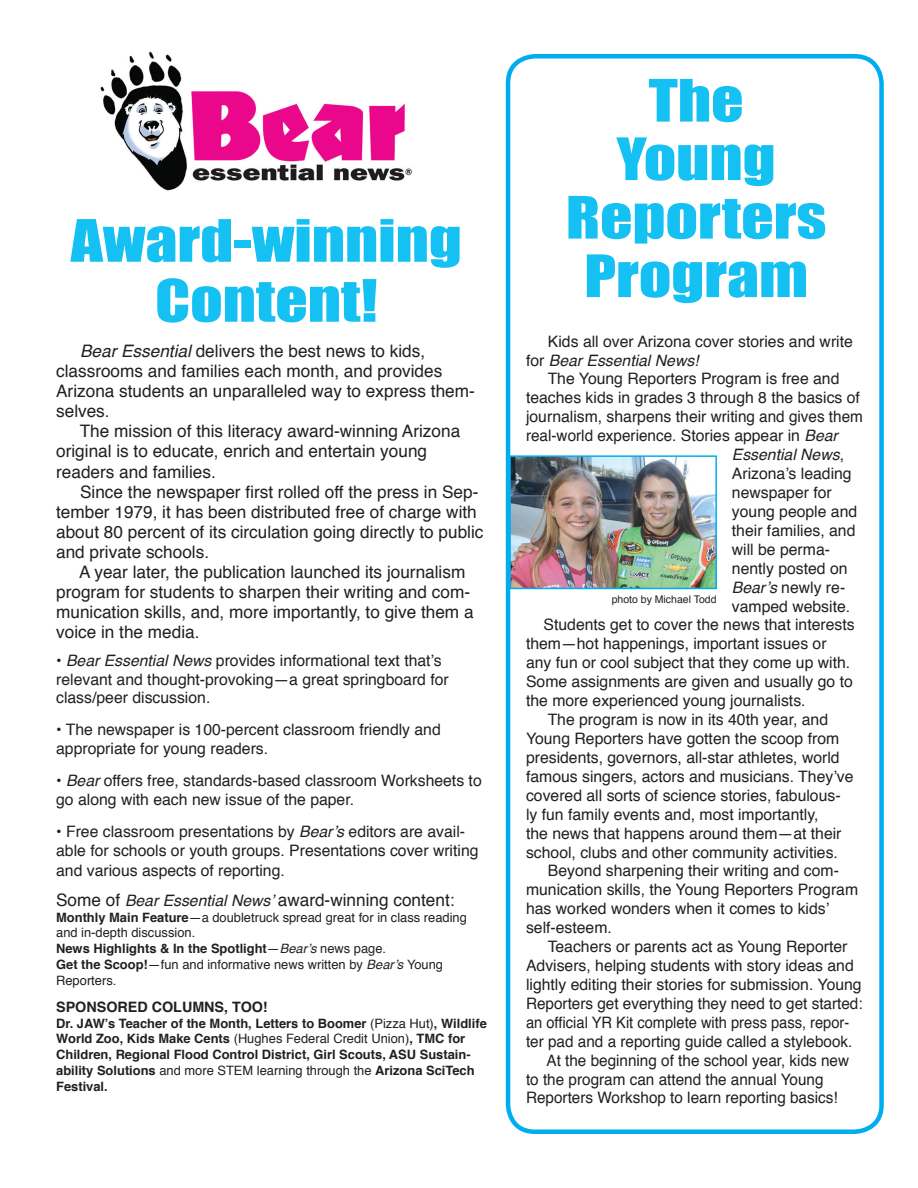
<style>
.page{position:relative;width:918px;height:1188px;background:#fff}
.page>*{position:absolute;margin:0;border:0;box-sizing:border-box;transform-origin:0 0}
.t1{font:54px/58.5px "Impact";color:#15c0f2;text-align:center;scale:1.18 1}
.t2{font:17.25px/20.1px "Helvetica";color:#231f20}
.t3{font:15.75px/18.9px "Helvetica";color:#231f20}
.t4{font:italic 15.75px "Helvetica";color:#231f20}
.t5{font:700 14.4px "Helvetica";color:#231f20}
.t6{font:700 12.9px/15.8px "Helvetica";color:#231f20}
.t7{font:12.9px/15.8px "Helvetica";color:#231f20}
.t8{font:10.5px "Helvetica";color:#231f20}
.s1{font-style:italic}
.s2{font-style:italic;font-size:15.75px}
.s3{font-weight:700}
.s4{font-weight:400}
.s5{font-weight:400;font-style:italic}
.s6{font-style:normal}
</style>
<div class="page">
<div style="left:506px;top:54px;width:378px;height:1080px;border:4px solid #00aeef;border-radius:27px"></div>
<img style="left:512px;top:458px;width:202px;height:128px">
<div style="left:509px;top:455px;width:208px;height:134px;border:2px solid #00aeef"></div>
<img style="left:100px;top:51px;width:312px;height:140px">
<p class="t1" style="left:71px;top:211px;width:333px">Award-winning</p>
<p class="t1" style="left:155px;top:271px;width:190px">Content!</p>
<p class="t2" style="left:56px;top:342px;width:420px;text-indent:24px"><span class="s1">Bear Essential</span> delivers the best news to kids, classrooms and families each month, and provides Arizona students an unparalleled way to express them&shy;selves.</p>
<p class="t2" style="left:56px;top:422px;width:406px;text-indent:24px">The mission of this literacy award-winning Arizona original is to educate, enrich and entertain young readers and families.</p>
<p class="t2" style="left:56px;top:482px;width:429px;text-indent:24px">Since the newspaper first rolled off the press in Sep&shy;tember 1979, it has been distributed free of charge with about 80 percent of its circulation going directly to public and private schools.</p>
<p class="t2" style="left:56px;top:562px;width:419px;text-indent:23px">A year later, the publication launched its journalism program for students to sharpen their writing and com&shy;munication skills, and, more importantly, to give them a voice in the media.</p>
<p class="t3" style="left:56px;top:651px;width:394px">• <span class="s1">Bear Essential News</span> provides informational text that’s relevant and thought-provoking—a great springboard for class/peer discussion.</p>
<p class="t3" style="left:56px;top:721px;width:386px">• The newspaper is 100-percent classroom friendly and appropriate for young readers.</p>
<p class="t3" style="left:56px;top:772px;width:427px">• <span class="s1">Bear</span> offers free, standards-based classroom Worksheets to go along with each new issue of the paper.</p>
<p class="t3" style="left:56px;top:822px;width:424px;line-height:19.5px">• Free classroom presentations by <span class="s1">Bear’s</span> editors are avail&shy;able for schools or youth groups. Presentations cover writing and various aspects of reporting.</p>
<p class="t2" style="left:56px;top:890px;width:400px">Some of <span class="s2">Bear Essential News’</span> award-winning content:</p>
<p class="t7" style="left:56px;top:910px;width:412px"><span class="s3">Monthly Main Feature</span>—a doubletruck spread great for in class reading and in-depth discussion.</p>
<p class="t6" style="left:56px;top:941px;width:331px">News Highlights &amp; In the Spotlight<span class="s4">—</span><span class="s5">Bear’s</span> <span class="s4">news page.</span></p>
<p class="t7" style="left:56px;top:957px;width:388px"><span class="s3">Get the Scoop!</span>—fun and informative news written by <span class="s1">Bear’s</span> Young</p>
<p class="t7" style="left:56px;top:973px;width:62px">Reporters.</p>
<p class="t5" style="left:56px;top:995px;width:213px">SPONSORED COLUMNS, TOO!</p>
<p class="t6" style="left:56px;top:1015px;width:432px">Dr. JAW’s Teacher of the Month, Letters to Boomer <span class="s4">(Pizza Hut)</span>, Wildlife World Zoo, Kids Make Cents <span class="s4">(Hughes Federal Credit Union)</span>, TMC for Children, Regional Flood Control District, Girl Scouts, ASU Sustain&shy;ability Solutions <span class="s4">and more STEM learning through the</span> Arizona SciTech Festival.</p>
<p class="t1" style="left:649px;top:71px;width:82px">The</p>
<p class="t1" style="left:566px;top:129px;width:222px">Young<br>Reporters</p>
<p class="t1" style="left:584px;top:246px;width:191px">Program</p>
<p class="t3" style="left:526px;top:332px;width:328px;text-indent:22px">Kids all over Arizona cover stories and write for <span class="s1">Bear Essential News!</span></p>
<p class="t3" style="left:548px;top:370px;width:293px">The Young Reporters Program is free and</p>
<p class="t3" style="left:526px;top:389px;width:335px">teaches kids in grades 3 through 8 the basics of</p>
<p class="t3" style="left:526px;top:408px;width:338px">journalism, sharpens their writing and gives them</p>
<p class="t3" style="left:526px;top:427px;width:313px">real-world experience. Stories appear in <span class="s1">Bear</span></p>
<p class="t4" style="left:732px;top:442px;width:114px">Essential News<span class="s6">,</span></p>
<p class="t3" style="left:732px;top:465px;width:121px">Arizona’s leading</p>
<p class="t3" style="left:732px;top:483px;width:101px">newspaper for</p>
<p class="t3" style="left:732px;top:502px;width:127px">young people and</p>
<p class="t3" style="left:732px;top:521px;width:125px">their families, and</p>
<p class="t3" style="left:732px;top:540px;width:100px">will be perma-</p>
<p class="t3" style="left:732px;top:559px;width:117px">nently posted on</p>
<p class="t3" style="left:732px;top:578px;width:115px"><span class="s1">Bear’s</span> newly re-</p>
<p class="t3" style="left:732px;top:597px;width:120px">vamped website.</p>
<p class="t3" style="left:526px;top:616px;width:330px;text-indent:18px">Students get to cover the news that interests them—hot happenings, important issues or any fun or cool subject that they come up with.<br>Some assignments are given and usually go to the more experienced young journalists.</p>
<p class="t3" style="left:526px;top:711px;width:329px;text-indent:22px">The program is now in its 40th year, and Young Reporters have gotten the scoop from presidents, governors, all-star athletes, world famous singers, actors and musicians. They’ve covered all sorts of science stories, fabulous&shy;ly fun family events and, most importantly,<br>the news that happens around them—at their school, clubs and other community activities.</p>
<p class="t3" style="left:526px;top:862px;width:334px;text-indent:22px">Beyond sharpening their writing and com&shy;munication skills, the Young Reporters Program has worked wonders when it comes to kids’ self-esteem.</p>
<p class="t3" style="left:526px;top:938px;width:338px;text-indent:22px">Teachers or parents act as Young Reporter Advisers, helping students with story ideas and lightly editing their stories for submission. Young Reporters get everything they need to get started: an official YR Kit complete with press pass, repor&shy;ter pad and a reporting guide called a stylebook.</p>
<p class="t3" style="left:526px;top:1051px;width:325px;text-indent:20px">At the beginning of the school year, kids new to the program can attend the annual Young<br>Reporters Workshop to learn reporting basics!</p>
<p class="t8" style="left:612px;top:591px;width:106px">photo by Michael Todd</p>
</div>
